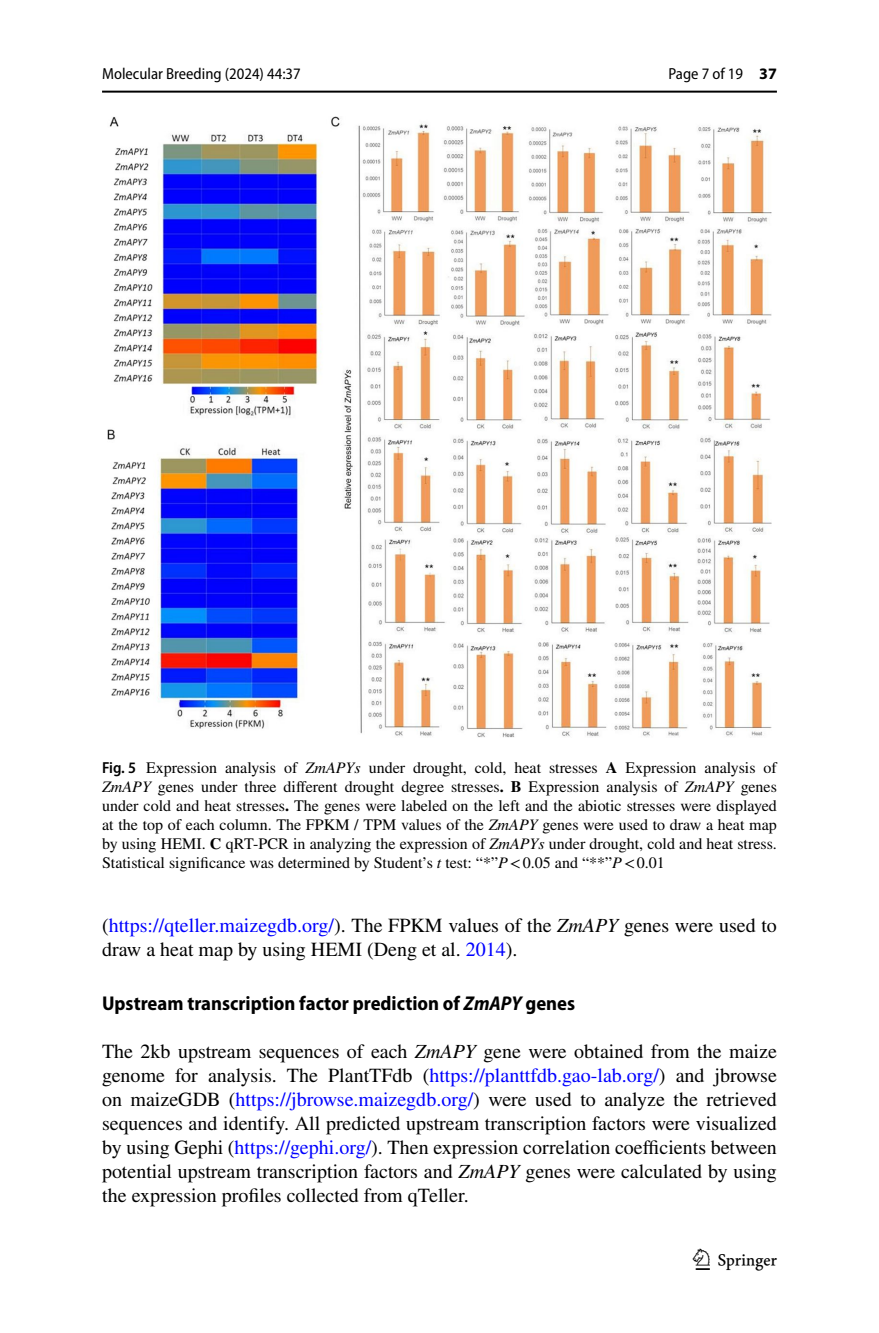
<style>
.page{position:relative;width:879px;height:1333px;background:#fff}
.page>*{position:absolute;margin:0;border:0;box-sizing:border-box;transform-origin:0 0}
.t1{font:30px "Springnew Regular 3";color:#000}
.t2{font:20px/24px "STIX";color:#000}
.t3{font:700 semi-condensed 20px "Myriad Pro";color:#000}
.t4{font:16px/19px "STIX";color:#000;text-align:justify}
.t5{font:semi-condensed 16px "Myriad Pro";color:#000}
.s1{font-weight:700;font-stretch:normal}
.s2{font-family:"Myriad Pro";font-weight:600;font-stretch:semi-condensed}
.s3{font-style:italic}
.s4{font-weight:700}
.s5{color:#00f}
</style>
<div class="page">
<hr style="left:102px;top:91px;width:675px;height:2px;background:#000">
<img style="left:108px;top:116px;width:663px;height:622px">
<p class="t5" style="left:102px;top:65px;width:200px">Molecular Breeding (2024) 44:37</p>
<p class="t5" style="left:668px;top:65px;width:110px">Page 7 of 19 <span class="s1">37</span></p>
<p class="t4" style="left:102px;top:758px;width:676px"><span class="s2">Fig. 5</span> Expression analysis of <span class="s3">ZmAPYs</span> under drought, cold, heat stresses <span class="s4">A</span> Expression analysis of <span class="s3">ZmAPY</span> genes under three different drought degree stresses<span class="s4">. B</span> Expression analysis of <span class="s3">ZmAPY</span> genes under cold and heat stresses<span class="s4">.</span> The genes were labeled on the left and the abiotic stresses were displayed at the top of each column. The FPKM / TPM values of the <span class="s3">ZmAPY</span> genes were used to draw a heat map by using HEMI. <span class="s4">C</span> qRT-PCR in analyzing the expression of <span class="s3">ZmAPYs</span> under drought, cold and heat stress.<br>Statistical significance was determined by Student’s <span class="s3">t</span> test: “*”<span class="s3">P</span>&lt;0.05 and “**”<span class="s3">P</span>&lt;0.01</p>
<p class="t2" style="left:102px;top:914px;width:676px">(<span class="s5">https://qteller.maizegdb.org/</span>). The FPKM values of the <span class="s3">ZmAPY</span> genes were used to draw a heat map by using HEMI (Deng et al. <span class="s5">2014</span>).</p>
<p class="t3" style="left:102px;top:991px;width:474px">Upstream transcription factor prediction of <span class="s3">ZmAPY</span> genes</p>
<p class="t2" style="left:102px;top:1040px;width:676px;text-align:justify">The 2kb upstream sequences of each <span class="s3">ZmAPY</span> gene were obtained from the maize genome for analysis. The PlantTFdb (<span class="s5">https://planttfdb.gao-lab.org/</span>) and jbrowse on maizeGDB (<span class="s5">https://jbrowse.maizegdb.org/</span>) were used to analyze the retrieved sequences and identify. All predicted upstream transcription factors were visualized by using Gephi (<span class="s5">https://gephi.org/</span>). Then expression correlation coefficients between potential upstream transcription factors and <span class="s3">ZmAPY</span> genes were calculated by using the expression profiles collected from qTeller.</p>
<h1 class="t1" style="left:696px;top:1248px;width:83px">1 3</h1>
</div>
